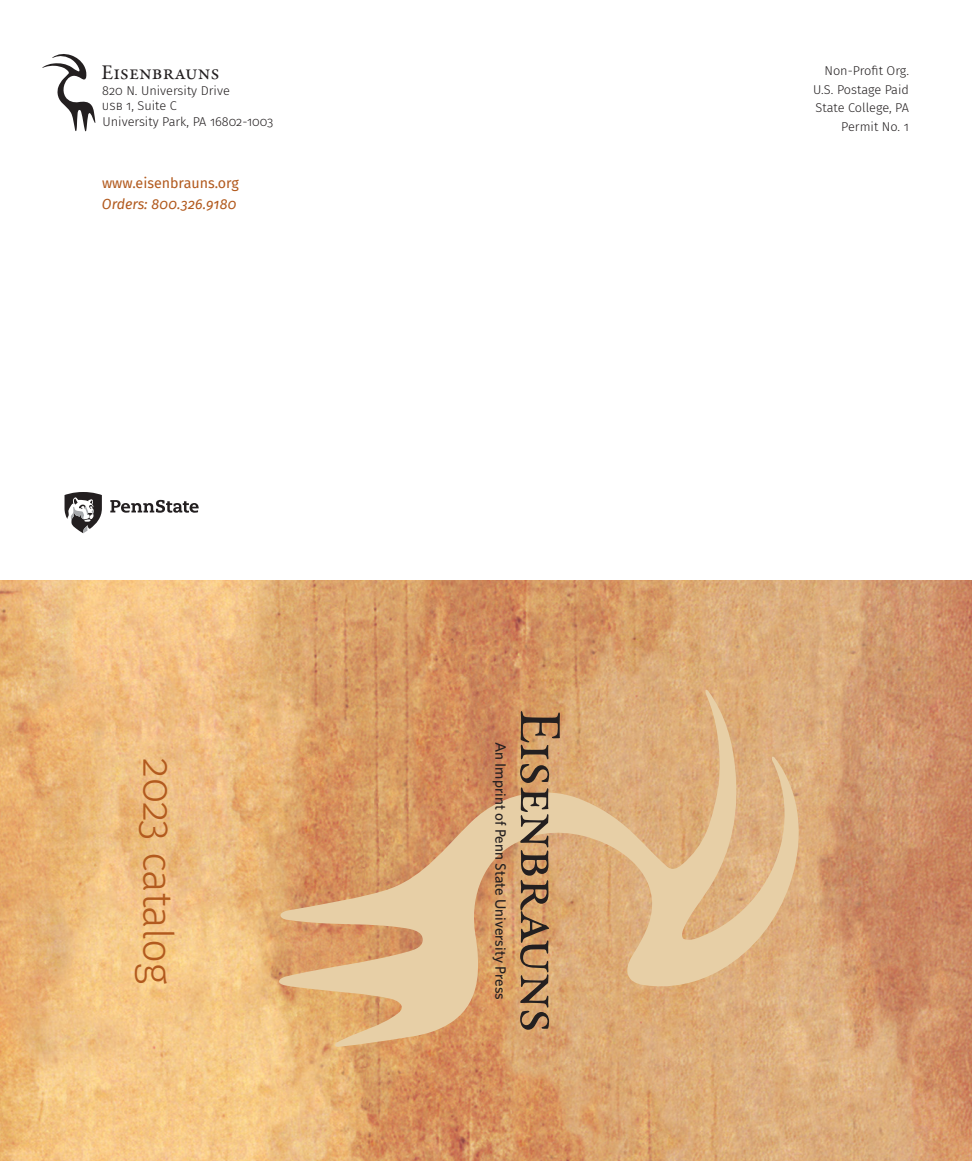
<style>
.page{position:relative;width:972px;height:1161px;background:#fff}
.page>*{position:absolute;margin:0;border:0;box-sizing:border-box;transform-origin:0 0}
.t1{font:60px "Garamond Premr Pro";letter-spacing:-.02em;color:#231f20}
.t2{font:300 42px "Fira Sans";letter-spacing:-.02em;color:#b25a1e}
.t3{font:21px "Garamond Premr Pro";color:#231f20}
.t4{font:500 15px "Whitney";color:#231f20}
.t5{font:14.25px "Fira Sans";color:#b25a1e}
.t6{font:italic 14.25px "Fira Sans";color:#b25a1e}
.t7{font:300 12.75px/18.8px "Fira Sans";color:#231f20}
</style>
<div class="page">
<img style="left:0;top:580px;width:972px;height:581px">
<svg style="left:274px;top:688px;width:531px;height:359px;background:#ddac7a"></svg>
<svg style="left:42px;top:54px;width:53px;height:78px"></svg>
<svg style="left:64px;top:492px;width:38px;height:42px"></svg>
<svg style="left:110px;top:500px;width:89px;height:13px"></svg>
<h3 class="t3" style="left:102px;top:60px;width:120px">Eisenbrauns</h3>
<p class="t7" style="left:102px;top:82px;width:173px;line-height:15.8px">820 N. University Drive<br>usb 1, Suite C<br>University Park, PA 16802-1003</p>
<p class="t5" style="left:102px;top:172px;width:139px">www.eisenbrauns.org</p>
<p class="t6" style="left:102px;top:193px;width:136px">Orders: 800.326.9180</p>
<h2 class="t2" style="left:188px;top:758px;width:228px;rotate:90deg">2023 catalog</h2>
<p class="t4" style="left:511px;top:742px;width:260px;rotate:90deg">An Imprint of Penn State University Press</p>
<h1 class="t1" style="left:576px;top:710px;width:325px;rotate:90deg">Eisenbrauns</h1>
<p class="t7" style="left:813px;top:61px;width:97px;text-align:right">Non-Profit Org.<br>U.S. Postage Paid<br>State College, PA<br>Permit No. 1</p>
</div>
